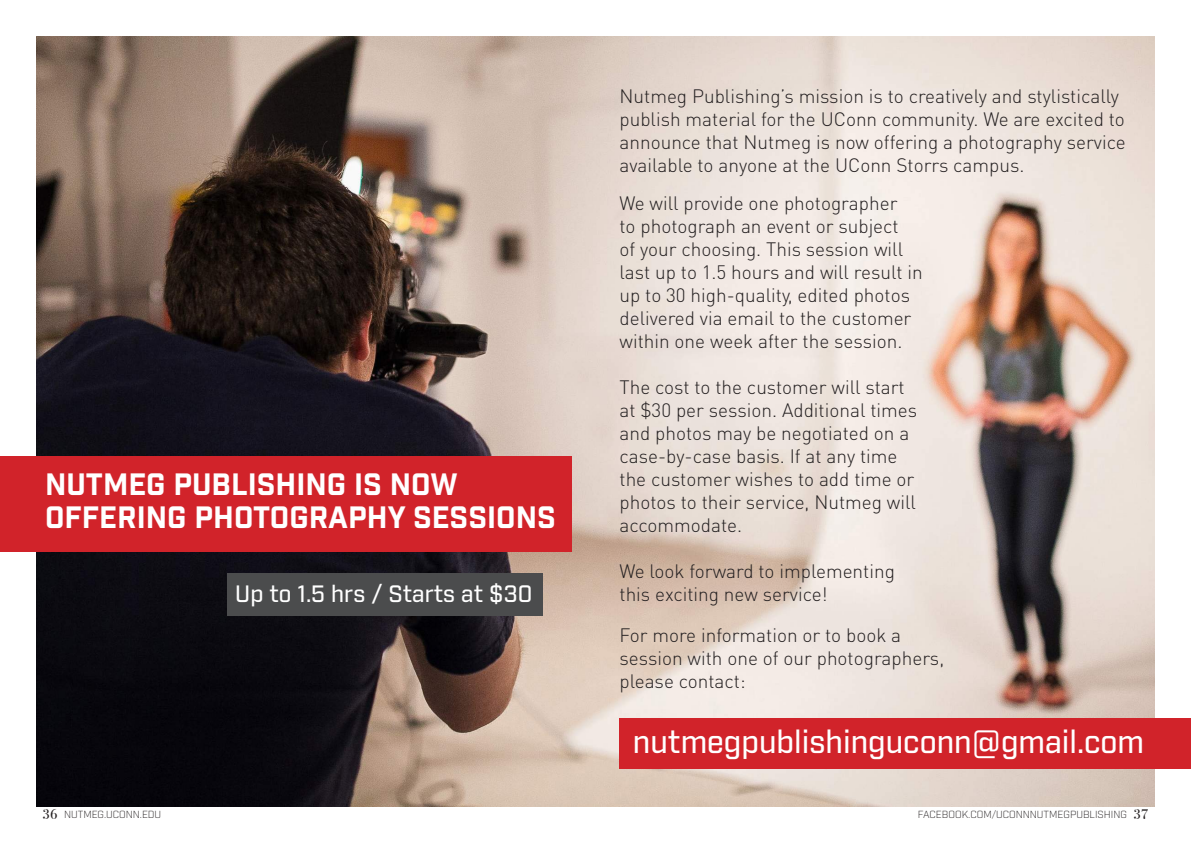
<style>
.page{position:relative;width:1191px;height:842px;background:#fff}
.page>*{position:absolute;margin:0;border:0;box-sizing:border-box;transform-origin:0 0}
.t1{font:500 31.3px "Industry";color:#fff}
.t2{font:700 30px/33px "Industry";color:#fff}
.t3{font:500 23px "Industry";color:#fff}
.t4{font:300 19.2px/23px "DIN Pro";color:#231f20}
.t5{font:300 10px "Industry";color:#231f20}
.s1{font-family:"Bodoni Svty Two ITCTT";font-weight:400;font-size:14px}
</style>
<div class="page">
<img style="left:36px;top:36px;width:1119px;height:770px">
<div style="left:0;top:456px;width:571px;height:95px;background:#d1232a"></div>
<div style="left:227px;top:573px;width:315px;height:42px;background:#4b4c4d"></div>
<div style="left:619px;top:718px;width:572px;height:51px;background:#d1232a"></div>
<h2 class="t2" style="left:45px;top:469px;width:512px">NUTMEG PUBLISHING IS NOW<br>OFFERING PHOTOGRAPHY SESSIONS</h2>
<p class="t3" style="left:235px;top:580px;width:298px">Up to 1.5 hrs / Starts at $30</p>
<p class="t4" style="left:619px;top:84px;width:507px">Nutmeg Publishing’s mission is to creatively and stylistically publish material for the UConn community. We are excited to announce that Nutmeg is now offering a photography service available to anyone at the UConn Storrs campus.</p>
<p class="t4" style="left:619px;top:190px;width:305px">We will provide one photographer<br>to photograph an event or subject<br>of your choosing. This session will last up to 1.5 hours and will result in up to 30 high-quality, edited photos delivered via email to the customer within one week after the session.</p>
<p class="t4" style="left:619px;top:374px;width:299px">The cost to the customer will start at $30 per session. Additional times and photos may be negotiated on a case-by-case basis. If at any time the customer wishes to add time or photos to their service, Nutmeg will accommodate.</p>
<p class="t4" style="left:619px;top:558px;width:277px">We look forward to implementing this exciting new service!</p>
<p class="t4" style="left:619px;top:623px;width:326px">For more information or to book a session with one of our photographers, please contact:</p>
<h1 class="t1" style="left:633px;top:723px;width:513px">nutmegpublishinguconn@gmail.com</h1>
<p class="t5" style="left:43px;top:808px;width:120px"><span class="s1">36</span> NUTMEG.UCONN.EDU</p>
<p class="t5" style="left:918px;top:808px;width:232px">FACEBOOK.COM/UCONNNUTMEGPUBLISHING <span class="s1">37</span></p>
</div>
